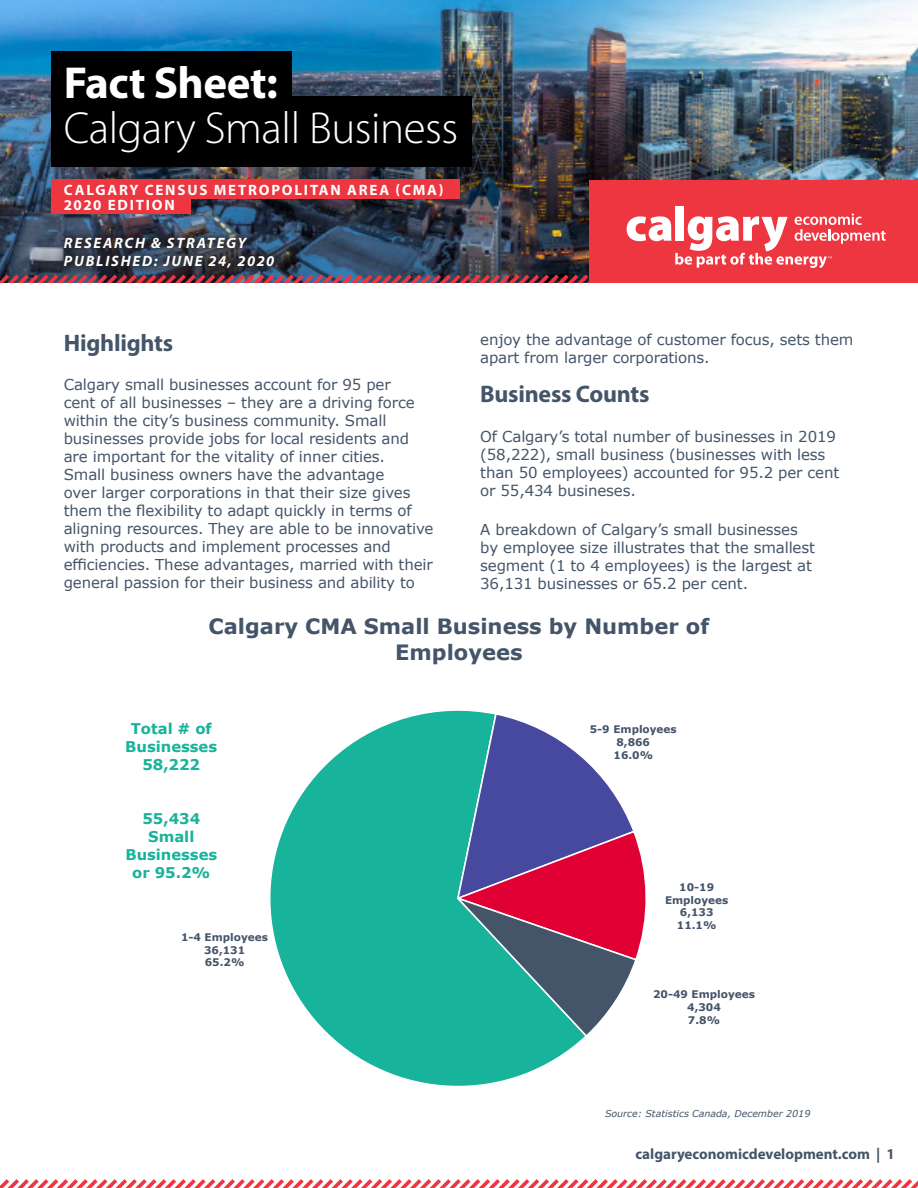
<style>
.page{position:relative;width:918px;height:1188px;background:#fff}
.page>*{position:absolute;margin:0;border:0;box-sizing:border-box;transform-origin:0 0}
.t1{font:300 45px "Myriad Pro";letter-spacing:-.01em;color:#fff}
.t2{font:700 45px "Myriad Pro";letter-spacing:-.01em;color:#fff}
._2017_Title{font:700 24px "Myriad Pro";letter-spacing:-.01em;color:#455569}
.t3{font:700 21.15px/25.5px "Verdana";color:#445469;text-align:center}
._2017_Body{font:15px/18px "Verdana";letter-spacing:-.01em;color:#455569}
.t4{font:700 15px/15px "Myriad Pro";letter-spacing:.12em;color:#fff}
.t5{font:italic 700 15px/18px "Myriad Pro";letter-spacing:.12em;color:#fff}
.t6{font:700 15px "Myriad Pro";color:#455569}
.t7{font:700 14.85px/18px "Verdana";color:#17b39a;text-align:center}
.t8{font:700 10.5px/12.8px "Verdana";color:#445469;text-align:center}
.t9{font:italic 9.45px "Verdana";color:#445469}
</style>
<div class="page">
<img style="left:0;top:0;width:918px;height:213px">
<div style="left:590px;top:180px;width:328px;height:107px;background:#ee3640"></div>
<div style="left:675px;top:206px;width:9px;height:35px;background:#fff"></div>
<img style="left:0;top:213px;width:886px;height:70px">
<div style="left:0;top:283px;width:918px;height:21px;background:#fff"></div>
<div style="left:51px;top:51px;width:240px;height:71px;background:#000"></div>
<div style="left:51px;top:96px;width:421px;height:71px;background:#000"></div>
<div style="left:51px;top:179px;width:408px;height:20px;background:#ee3640"></div>
<div style="left:51px;top:194px;width:140px;height:20px;background:#ee3640"></div>
<div style="left:55px;top:229px;width:229px;height:48px;background:#231f20;opacity:.75"></div>
<svg style="left:0;top:1179px;width:918px;height:9px"></svg>
<svg style="left:270px;top:710px;width:313px;height:376px;fill:#17b39a"></svg>
<svg style="left:452px;top:712px;width:194px;height:326px"></svg>
<h1 class="t2" style="left:64px;top:53px;width:216px">Fact Sheet:</h1>
<h1 class="t1" style="left:64px;top:100px;width:396px">Calgary Small Business</h1>
<p class="t4" style="left:64px;top:182px;width:381px">CALGARY CENSUS METROPOLITAN AREA (CMA)<br>2020 EDITION</p>
<p class="t5" style="left:64px;top:234px;width:212px">RESEARCH &amp; STRATEGY<br>PUBLISHED: JUNE 24, 2020</p>
<p class="_2017_Title" style="left:64px;top:327px;width:111px">Highlights</p>
<p class="_2017_Body" style="left:64px;top:376px;width:371px">Calgary small businesses account for 95 per<br>cent of all businesses – they are a driving force within the city’s business community. Small businesses provide jobs for local residents and are important for the vitality of inner cities.<br>Small business owners have the advantage<br>over larger corporations in that their size gives them the flexibility to adapt quickly in terms of aligning resources. They are able to be innovative with products and implement processes and efficiencies. These advantages, married with their general passion for their business and ability to</p>
<p class="_2017_Body" style="left:480px;top:330px;width:375px">enjoy the advantage of customer focus, sets them apart from larger corporations.</p>
<p class="_2017_Title" style="left:480px;top:379px;width:171px">Business Counts</p>
<p class="_2017_Body" style="left:480px;top:427px;width:361px">Of Calgary’s total number of businesses in 2019 (58,222), small business (businesses with less than 50 employees) accounted for 95.2 per cent or 55,434 busineses.</p>
<p class="_2017_Body" style="left:480px;top:520px;width:336px">A breakdown of Calgary’s small businesses by employee size illustrates that the smallest segment (1 to 4 employees) is the largest at 36,131 businesses or 65.2 per cent.</p>
<p class="t3" style="left:208px;top:614px;width:502px">Calgary CMA Small Business by Number of<br>Employees</p>
<p class="t7" style="left:125px;top:719px;width:93px">Total # of<br>Businesses<br>58,222</p>
<p class="t7" style="left:125px;top:810px;width:93px">55,434<br>Small<br>Businesses or 95.2%</p>
<p class="t8" style="left:181px;top:930px;width:88px">1-4 Employees<br>36,131<br>65.2%</p>
<p class="t8" style="left:590px;top:723px;width:88px">5-9 Employees<br>8,866<br>16.0%</p>
<p class="t8" style="left:665px;top:881px;width:65px">10-19<br>Employees<br>6,133<br>11.1%</p>
<p class="t8" style="left:653px;top:988px;width:103px">20-49 Employees<br>4,304<br>7.8%</p>
<p class="t9" style="left:605px;top:1107px;width:207px">Source: Statistics Canada, December 2019</p>
<p class="t6" style="left:635px;top:1144px;width:261px">calgaryeconomicdevelopment.com | 1</p>
</div>
